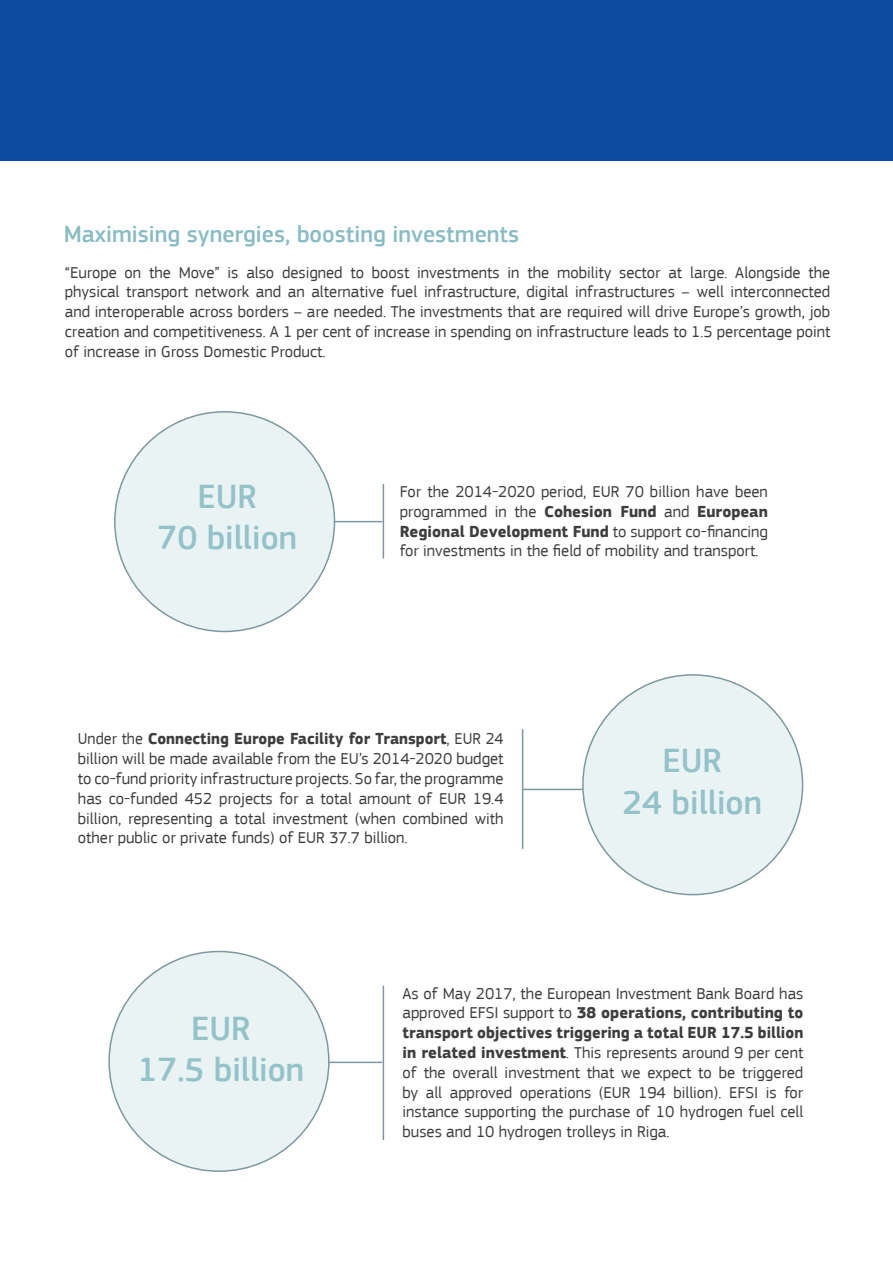
<style>
.page{position:relative;width:893px;height:1263px;background:#fff}
.page>*{position:absolute;margin:0;border:0;box-sizing:border-box;transform-origin:0 0}
.t1{font:500 34.65px/41.5px "EC Square Sans Pro";color:#93c2c9;text-align:center}
.t2{font:500 24px "EC Square Sans Pro";color:#88bcc3}
.t3{font:16.5px/19.8px "EC Square Sans Pro";color:#3e3e3f;text-align:justify}
.s1{font-weight:700}
</style>
<div class="page">
<div style="left:0;top:0;width:893px;height:160px;background:#0d4da1"></div>
<div style="left:583px;top:675px;width:220px;height:220px;background:#eaf3f4;border-radius:50%"></div>
<div style="left:115px;top:412px;width:219px;height:219px;background:#eaf3f4;border-radius:50%"></div>
<div style="left:109px;top:951px;width:220px;height:220px;background:#eaf3f4;border-radius:50%"></div>
<hr style="left:383px;top:484px;width:1px;height:74px;background:#7d999e">
<hr style="left:383px;top:986px;width:1px;height:153px;background:#7d999e">
<hr style="left:522px;top:730px;width:1px;height:118px;background:#7d999e">
<hr style="left:335px;top:521px;width:47px;height:1px;background:#7d999e">
<hr style="left:329px;top:1061px;width:53px;height:2px;background:#7d999e">
<hr style="left:523px;top:789px;width:59px;height:1px;background:#7d999e">
<p class="t2" style="left:64px;top:220px;width:457px">Maximising synergies, boosting investments</p>
<p class="t3" style="left:65px;top:262px;width:767px">“Europe on the Move” is also designed to boost investments in the mobility sector at large. Alongside the physical transport network and an alternative fuel infrastructure, digital infrastructures – well interconnected and interoperable across borders – are needed. The investments that are required will drive Europe’s growth, job creation and competitiveness. A 1 per cent of increase in spending on infrastructure leads to 1.5 percentage point of increase in Gross Domestic Product.</p>
<p class="t1" style="left:158px;top:476px;width:141px">EUR<br>70 billion</p>
<p class="t3" style="left:400px;top:482px;width:370px">For the 2014-2020 period, EUR 70 billion have been programmed in the <span class="s1">Cohesion Fund</span> and <span class="s1">European Regional Development Fund</span> to support co-financing for investments in the field of mobility and transport.</p>
<p class="t3" style="left:78px;top:729px;width:427px">Under the <span class="s1">Connecting Europe Facility for Transport</span>, EUR 24 billion will be made available from the EU’s 2014-2020 budget to co-fund priority infrastructure projects. So far, the programme has co-funded 452 projects for a total amount of EUR 19.4 billion, representing a total investment (when combined with other public or private funds) of EUR 37.7 billion.</p>
<p class="t1" style="left:622px;top:741px;width:141px">EUR<br>24 billion</p>
<p class="t1" style="left:138px;top:1008px;width:168px">EUR<br>17.5 billion</p>
<p class="t3" style="left:403px;top:983px;width:402px">As of May 2017, the European Investment Bank Board has approved EFSI support to <span class="s1">38 operations, contributing to transport objectives triggering a total EUR 17.5 billion in related investment</span>. This represents around 9 per cent of the overall investment that we expect to be triggered by all approved operations (EUR 194 billion). EFSI is for instance supporting the purchase of 10 hydrogen fuel cell buses and 10 hydrogen trolleys in Riga.</p>
</div>
